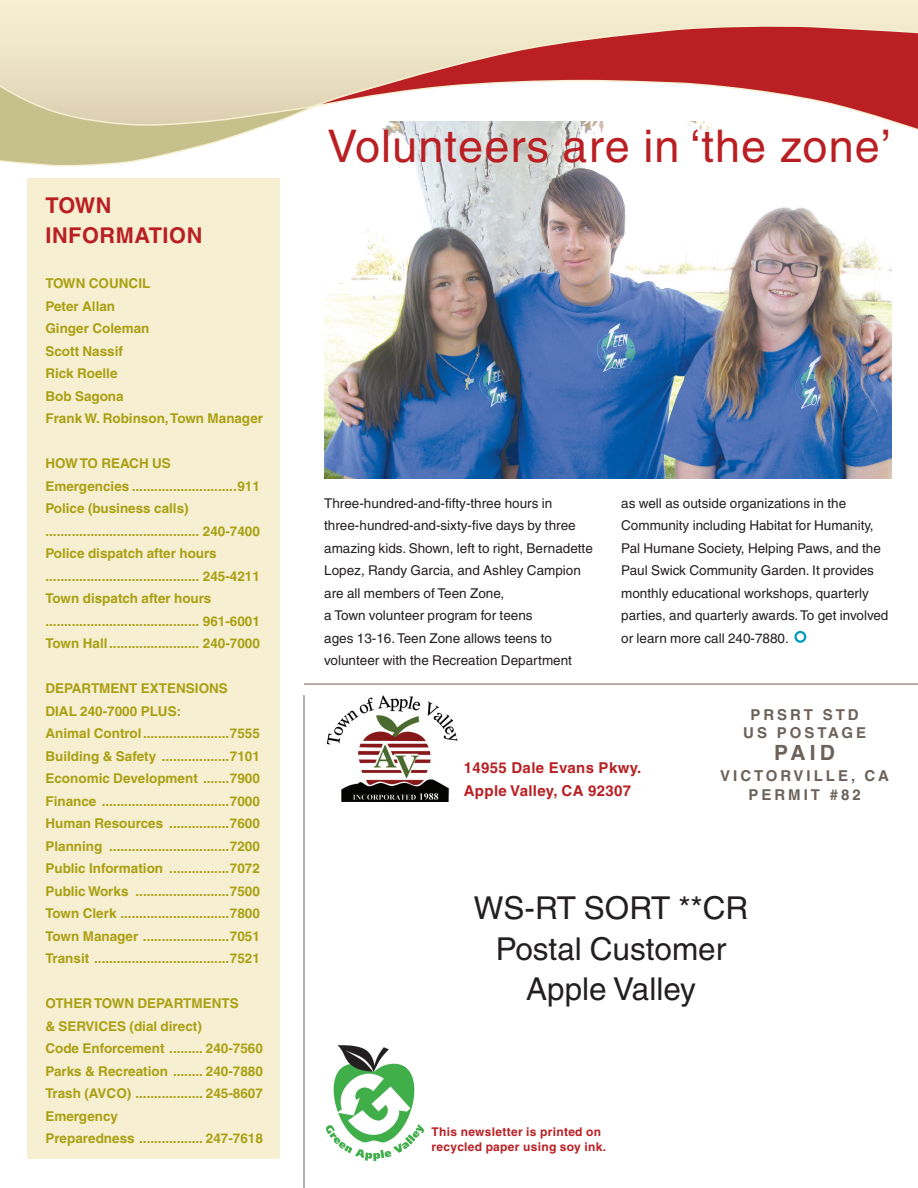
<style>
.page{position:relative;width:918px;height:1188px;background:#fff}
.page>*{position:absolute;margin:0;border:0;box-sizing:border-box;transform-origin:0 0}
.t1{font:45px "Helvetica";letter-spacing:.025em;color:#b91f23}
.t2{font:31.5px/40.5px "Helvetica";color:#231f20;text-align:center}
.t3{font:700 21.75px/30px "Helvetica";letter-spacing:.025em;color:#b91f23}
.t4{font:700 21px "Helvetica";color:#6c625a}
.t5{font:700 15px/18px "Helvetica";letter-spacing:.2em;color:#6c625a;text-align:center}
.t6{font:700 15px/22.5px "Helvetica";letter-spacing:.025em;color:#b91f23}
.t7{font:700 13.5px/22.5px "Helvetica";color:#aba013}
.t8{font:13.5px/22.5px "Helvetica";color:#231f20}
.t9{font:700 12px/15px "Helvetica";letter-spacing:.025em;color:#b91f23}
</style>
<div class="page">
<img style="left:324px;top:137px;width:567px;height:342px">
<div style="left:794px;top:631px;width:12px;height:12px;border:2px solid #009abf;border-radius:50%"></div>
<hr style="left:304px;top:695px;width:1px;height:493px;background:#6c625a">
<hr style="left:304px;top:684px;width:614px;height:1px;background:#6c625a">
<img style="left:326px;top:695px;width:132px;height:106px">
<img style="left:326px;top:1045px;width:98px;height:117px">
<div style="left:27px;top:179px;width:253px;height:980px;background:#f6efd1"></div>
<svg style="left:0;top:0;width:918px;height:137px;background:#f1e9cb"></svg>
<svg style="left:308px;top:24px;width:610px;height:112px"></svg>
<svg style="left:0;top:79px;width:316px;height:88px"></svg>
<p class="t3" style="left:45px;top:190px;width:158px">TOWN<br>INFORMATION</p>
<p class="t7" style="left:45px;top:272px;width:219px">TOWN COUNCIL<br>Peter Allan<br>Ginger Coleman<br>Scott Nassif<br>Rick Roelle<br>Bob Sagona<br>Frank W. Robinson, Town Manager</p>
<p class="t7" style="left:45px;top:452px;width:216px">HOW TO REACH US<br>Emergencies ............................911<br>Police (business calls) ......................................... 240-7400<br>Police dispatch after hours ......................................... 245-4211<br>Town dispatch after hours ......................................... 961-6001<br>Town Hall........................ 240-7000</p>
<p class="t7" style="left:45px;top:677px;width:216px">DEPARTMENT EXTENSIONS DIAL 240-7000 PLUS:<br>Animal Control.......................7555<br>Building &amp; Safety ..................7101<br>Economic Development .......7900<br>Finance ..................................7000<br>Human Resources ................7600<br>Planning ................................7200<br>Public Information ................7072<br>Public Works .........................7500<br>Town Clerk .............................7800<br>Town Manager .......................7051<br>Transit ....................................7521</p>
<p class="t7" style="left:45px;top:992px;width:219px">OTHER TOWN DEPARTMENTS<br>&amp; SERVICES (dial direct)<br>Code Enforcement ......... 240-7560<br>Parks &amp; Recreation ........ 240-7880<br>Trash (AVCO) .................. 245-8607<br>Emergency<br>Preparedness ................. 247-7618</p>
<p class="t1" style="left:327px;top:120px;width:565px">Volunteers are in ‘the zone’</p>
<p class="t8" style="left:324px;top:492px;width:270px">Three-hundred-and-fifty-three hours in three-hundred-and-sixty-five days by three amazing kids. Shown, left to right, Bernadette Lopez, Randy Garcia, and Ashley Campion are all members of Teen Zone,<br>a Town volunteer program for teens<br>ages 13-16. Teen Zone allows teens to volunteer with the Recreation Department</p>
<p class="t8" style="left:621px;top:492px;width:269px">as well as outside organizations in the Community including Habitat for Humanity, Pal Humane Society, Helping Paws, and the Paul Swick Community Garden. It provides monthly educational workshops, quarterly parties, and quarterly awards. To get involved or learn more call 240-7880.</p>
<p class="t6" style="left:464px;top:757px;width:179px">14955 Dale Evans Pkwy.<br>Apple Valley, CA 92307</p>
<p class="t5" style="left:743px;top:705px;width:124px">PRSRT STD<br>US POSTAGE</p>
<p class="t4" style="left:774px;top:740px;width:62px">PAID</p>
<p class="t5" style="left:720px;top:767px;width:170px">VICTORVILLE, CA<br>PERMIT #82</p>
<p class="t2" style="left:474px;top:888px;width:276px">WS-RT SORT **CR<br>Postal Customer<br>Apple Valley</p>
<p class="t9" style="left:432px;top:1124px;width:176px">This newsletter is printed on recycled paper using soy ink.</p>
</div>
